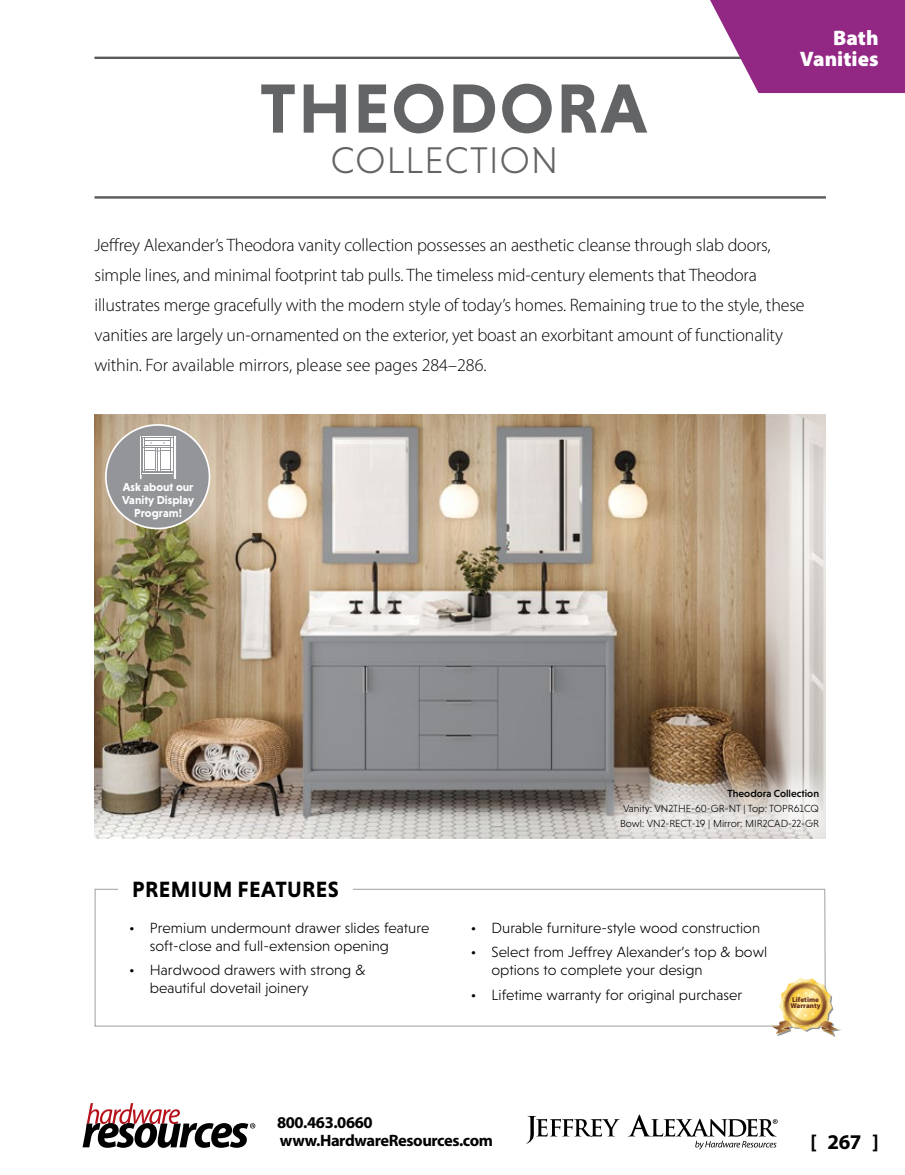
<style>
.page{position:relative;width:905px;height:1175px;background:#fff}
.page>*{position:absolute;margin:0;border:0;box-sizing:border-box;transform-origin:0 0}
.t1{font:700 70.8px "Niveau Grotesk";letter-spacing:.03em;color:#636466}
.t2{font:300 37.8px "Niveau Grotesk";letter-spacing:.035em;color:#636466}
.t3{font:700 22.5px "Niveau Grotesk";letter-spacing:.015em;color:#000}
.t4{font:900 21px/21px "Myriad Pro";color:#fff;text-align:right}
.t5{font:700 21px "Myriad Pro";color:#000}
.t6{font:300 18px/30px "Myriad Pro";letter-spacing:-.01em;color:#000}
.t7{font:700 16.5px/18px "Myriad Pro";letter-spacing:-.025em;color:#000}
.t8{font:300 15px/18px "Niveau Grotesk";color:#000}
.t9{font:700 11.7px/13.5px "Niveau Grotesk";color:#fff;text-align:center}
.t10{font:300 10.5px/15px "Niveau Grotesk";color:#000}
.t11{font:500 10.5px "Niveau Grotesk";color:#000}
.t12{font:900 7.05px/5.8px "Myriad Pro";color:#6b311f}
.s1{font-weight:400}
</style>
<div class="page">
<img style="left:94px;top:414px;width:731px;height:424px">
<div style="left:590px;top:758px;width:259px;height:101px;background:#fff;opacity:.75"></div>
<svg style="left:83px;top:1103px;width:172px;height:44px"></svg>
<svg style="left:527px;top:1115px;width:92px;height:28px"></svg>
<svg style="left:628px;top:1114px;width:149px;height:35px"></svg>
<hr style="left:94px;top:196px;width:731px;height:3px;background:#58595b">
<hr style="left:94px;top:57px;width:731px;height:2px;background:#58595b">
<svg style="left:710px;top:0;width:194px;height:93px;background:#a04193"></svg>
<svg style="left:94px;top:888px;width:732px;height:139px"></svg>
<div style="left:118px;top:880px;width:235px;height:17px;background:#fff"></div>
<svg style="left:770px;top:978px;width:71px;height:59px"></svg>
<div style="left:106px;top:425px;width:103px;height:103px;background:#939598;border-radius:50%"></div>
<div style="left:105px;top:424px;width:105px;height:105px;border:2px solid #fff;border-radius:50%"></div>
<svg style="left:140px;top:436px;width:36px;height:44px"></svg>
<h1 class="t1" style="left:260px;top:68px;width:388px">THEODORA</h1>
<h2 class="t2" style="left:331px;top:139px;width:229px">COLLECTION</h2>
<p class="t4" style="left:799px;top:27px;width:80px">Bath<br>Vanities</p>
<p class="t6" style="left:94px;top:230px;width:711px">Jeffrey Alexander’s Theodora vanity collection possesses an aesthetic cleanse through slab doors, simple lines, and minimal footprint tab pulls. The timeless mid-century elements that Theodora illustrates merge gracefully with the modern style of today’s homes. Remaining true to the style, these vanities are largely un-ornamented on the exterior, yet boast an exorbitant amount of functionality within. For available mirrors, please see pages 284–286.</p>
<p class="t9" style="left:122px;top:479px;width:74px">Ask about our<br>Vanity Display<br>Program!</p>
<p class="t3" style="left:132px;top:876px;width:208px">PREMIUM FEATURES</p>
<p class="t8" style="left:150px;top:918px;width:281px;text-indent:-21px"><span class="s1">•</span> Premium undermount drawer slides feature soft-close and full-extension opening</p>
<p class="t8" style="left:150px;top:961px;width:217px;text-indent:-21px"><span class="s1">•</span> Hardwood drawers with strong &amp; beautiful dovetail joinery</p>
<p class="t11" style="left:727px;top:787px;width:93px">Theodora Collection</p>
<p class="t10" style="left:620px;top:801px;width:200px">Vanity: VN2THE-60-GR-NT | Top: TOPR61CQ<br>Bowl: VN2-RECT-19 | Mirror: MIR2CAD-22-GR</p>
<p class="t8" style="left:471px;top:918px;width:291px"><span class="s1">•</span> Durable furniture-style wood construction</p>
<p class="t8" style="left:491px;top:943px;width:277px;text-indent:-21px"><span class="s1">•</span> Select from Jeffrey Alexander’s top &amp; bowl options to complete your design</p>
<p class="t8" style="left:471px;top:986px;width:273px"><span class="s1">•</span> Lifetime warranty for original purchaser</p>
<p class="t12" style="left:790px;top:996px;width:32px">Lifetime<br>Warranty</p>
<p class="t7" style="left:277px;top:1113px;width:217px">800.463.0660 www.HardwareResources.com</p>
<p class="t5" style="left:810px;top:1128px;width:70px">[ 267 ]</p>
</div>
